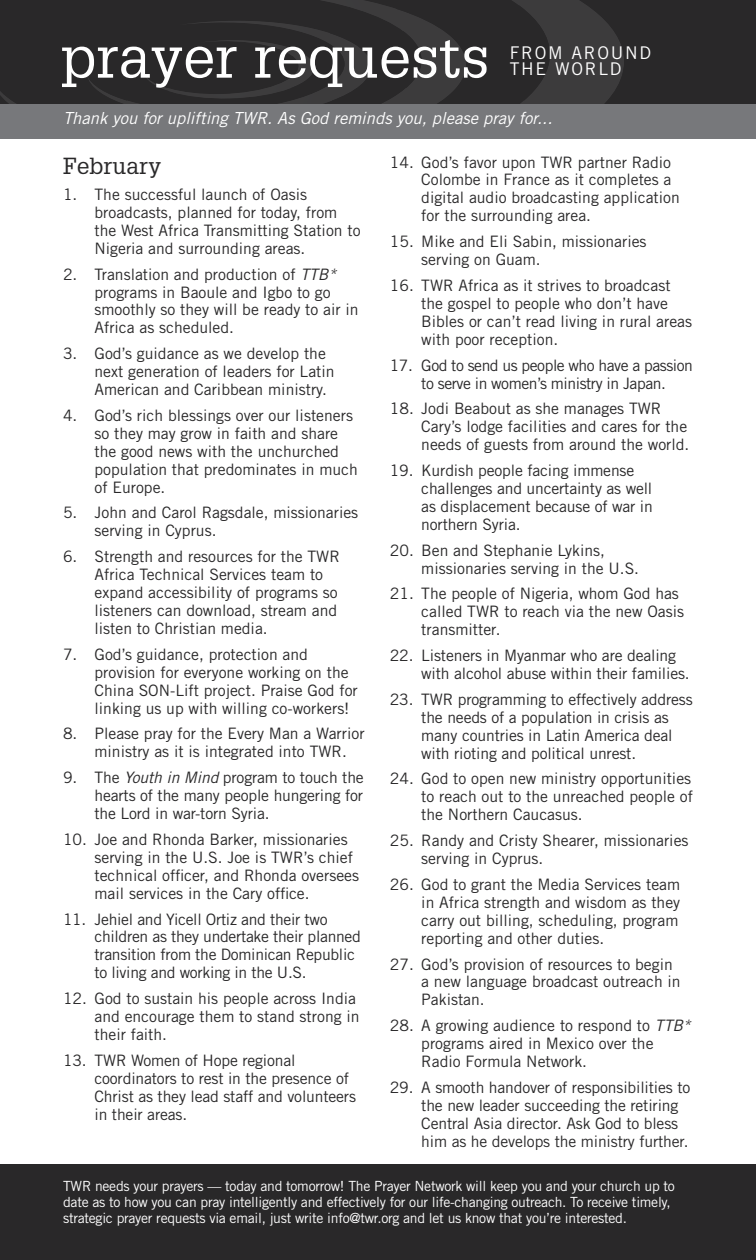
<style>
.page{position:relative;width:756px;height:1260px;background:#fff}
.page>*{position:absolute;margin:0;border:0;box-sizing:border-box;transform-origin:0 0}
.t1{font:57.75px "Glypha LT Std";color:#fff}
.t2{font:22.75px "Glypha LT Std";color:#292829}
.t3{font:17.5px/16.6px "Trade Gothic LT Std";letter-spacing:.1em;color:#fff}
.t4{font:italic 16.62px "Trade Gothic LT Std";color:#fff}
.t5{font:15.75px/18px "Trade Gothic LT Std";color:#292829}
.t6{font:15.75px/18px "Trade Gothic LT Std";letter-spacing:-.02em;color:#292829}
.t7{font:15.75px/18px "Trade Gothic LT Std";letter-spacing:-.03em;color:#292829;text-align:center}
.t8{font:14px/15.8px "Trade Gothic LT Std";letter-spacing:-.02em;color:#fff}
.s1{font-style:italic}
</style>
<div class="page">
<div style="left:0;top:0;width:756px;height:126px;background:#292829"></div>
<svg style="left:512px;top:0;width:112px;height:104px"></svg>
<svg style="left:0;top:0;width:466px;height:104px"></svg>
<svg style="left:87px;top:21px;width:285px;height:83px"></svg>
<div style="left:0;top:104px;width:756px;height:35px;background:#77787b"></div>
<div style="left:0;top:1164px;width:756px;height:96px;background:#292829"></div>
<h1 class="t1" style="left:61px;top:22px;width:430px">prayer requests</h1>
<p class="t3" style="left:510px;top:44px;width:143px">FROM AROUND<br>THE WORLD</p>
<p class="t4" style="left:63px;top:108px;width:491px">Thank you for uplifting TWR. As God reminds you, please pray for...</p>
<h2 class="t2" style="left:63px;top:152px;width:100px">February</h2>
<p class="t5" style="left:94px;top:185px;width:268px;text-indent:-32px">1. The successful launch of Oasis broadcasts, planned for today, from the West Africa Transmitting Station to Nigeria and surrounding areas.</p>
<p class="t5" style="left:94px;top:265px;width:266px;text-indent:-32px">2. Translation and production of <span class="s1">TTB* </span>programs in Baoule and Igbo to go smoothly so they will be ready to air in<br>Africa as scheduled.</p>
<p class="t5" style="left:94px;top:344px;width:242px;text-indent:-32px">3. God’s guidance as we develop the next generation of leaders for Latin<br>American and Caribbean ministry.</p>
<p class="t5" style="left:94px;top:406px;width:265px;text-indent:-32px">4. God’s rich blessings over our listeners so they may grow in faith and share the good news with the unchurched population that predominates in much of Europe.</p>
<p class="t5" style="left:94px;top:504px;width:265px;text-indent:-32px">5. John and Carol Ragsdale, missionaries serving in Cyprus.</p>
<p class="t5" style="left:94px;top:547px;width:247px;text-indent:-32px">6. Strength and resources for the TWR Africa Technical Services team to expand accessibility of programs so listeners can download, stream and listen to Christian media.</p>
<p class="t5" style="left:94px;top:645px;width:265px;text-indent:-32px">7. God’s guidance, protection and provision for everyone working on the China SON-Lift project. Praise God for linking us up with willing co-workers!</p>
<p class="t5" style="left:94px;top:725px;width:272px;text-indent:-32px">8. Please pray for the Every Man a Warrior ministry as it is integrated into TWR.</p>
<p class="t5" style="left:94px;top:768px;width:271px;text-align:justify;text-indent:-32px">9. The <span class="s1">Youth in Mind</span> program to touch the hearts of the many people hungering for the Lord in war-torn Syria.</p>
<p class="t5" style="left:94px;top:830px;width:266px;text-indent:-32px">10. Joe and Rhonda Barker, missionaries serving in the U.S. Joe is TWR’s chief technical officer, and Rhonda oversees mail services in the Cary office.</p>
<p class="t6" style="left:94px;top:910px;width:268px;text-indent:-32px">11. Jehiel and Yicell Ortiz and their two children as they undertake their planned transition from the Dominican Republic to living and working in the U.S.</p>
<p class="t5" style="left:94px;top:989px;width:267px;text-indent:-32px">12. God to sustain his people across India and encourage them to stand strong in their faith.</p>
<p class="t5" style="left:94px;top:1051px;width:263px;text-indent:-32px">13. TWR Women of Hope regional coordinators to rest in the presence of<br>Christ as they lead staff and volunteers in their areas.</p>
<p class="t5" style="left:421px;top:153px;width:260px;text-indent:-32px">14. God’s favor upon TWR partner Radio Colombe in France as it completes a digital audio broadcasting application for the surrounding area.</p>
<p class="t5" style="left:421px;top:232px;width:227px;text-indent:-32px">15. Mike and Eli Sabin, missionaries serving on Guam.</p>
<p class="t5" style="left:421px;top:276px;width:272px;text-indent:-32px">16. TWR Africa as it strives to broadcast the gospel to people who don’t have Bibles or can’t read living in rural areas with poor reception.</p>
<p class="t7" style="left:390px;top:356px;width:305px">17. God to send us people who have a passion to serve in women’s ministry in Japan.</p>
<p class="t5" style="left:421px;top:400px;width:270px;text-indent:-32px">18. Jodi Beabout as she manages TWR<br>Cary’s lodge facilities and cares for the needs of guests from around the world.</p>
<p class="t5" style="left:421px;top:461px;width:233px;text-indent:-32px">19. Kurdish people facing immense challenges and uncertainty as well as displacement because of war in northern Syria.</p>
<p class="t5" style="left:421px;top:541px;width:219px;text-indent:-32px">20. Ben and Stephanie Lykins, missionaries serving in the U.S.</p>
<p class="t5" style="left:421px;top:585px;width:264px;text-indent:-32px">21. The people of Nigeria, whom God has called TWR to reach via the new Oasis transmitter.</p>
<p class="t5" style="left:421px;top:646px;width:270px;text-indent:-32px">22. Listeners in Myanmar who are dealing with alcohol abuse within their families.</p>
<p class="t5" style="left:421px;top:690px;width:273px;text-indent:-32px">23. TWR programming to effectively address the needs of a population in crisis as many countries in Latin America deal with rioting and political unrest.</p>
<p class="t5" style="left:421px;top:770px;width:273px;text-align:justify;text-indent:-32px">24. God to open new ministry opportunities to reach out to the unreached people of the Northern Caucasus.</p>
<p class="t5" style="left:421px;top:831px;width:269px;text-indent:-32px">25. Randy and Cristy Shearer, missionaries serving in Cyprus.</p>
<p class="t5" style="left:421px;top:875px;width:260px;text-align:justify;text-indent:-32px">26. God to grant the Media Services team in Africa strength and wisdom as they carry out billing, scheduling, program reporting and other duties.</p>
<p class="t5" style="left:421px;top:955px;width:261px;text-indent:-32px">27. God’s provision of resources to begin a new language broadcast outreach in<br>Pakistan.</p>
<p class="t5" style="left:421px;top:1016px;width:271px;text-indent:-32px">28. A growing audience to respond to <span class="s1">TTB* </span>programs aired in Mexico over the<br>Radio Formula Network.</p>
<p class="t5" style="left:421px;top:1078px;width:270px;text-indent:-32px">29. A smooth handover of responsibilities to the new leader succeeding the retiring Central Asia director. Ask God to bless him as he develops the ministry further.</p>
<p class="t8" style="left:63px;top:1178px;width:613px">TWR needs your prayers — today and tomorrow! The Prayer Network will keep you and your church up to date as to how you can pray intelligently and effectively for our life-changing outreach. To receive timely, strategic prayer requests via email, just write info@twr.org and let us know that you’re interested.</p>
</div>
